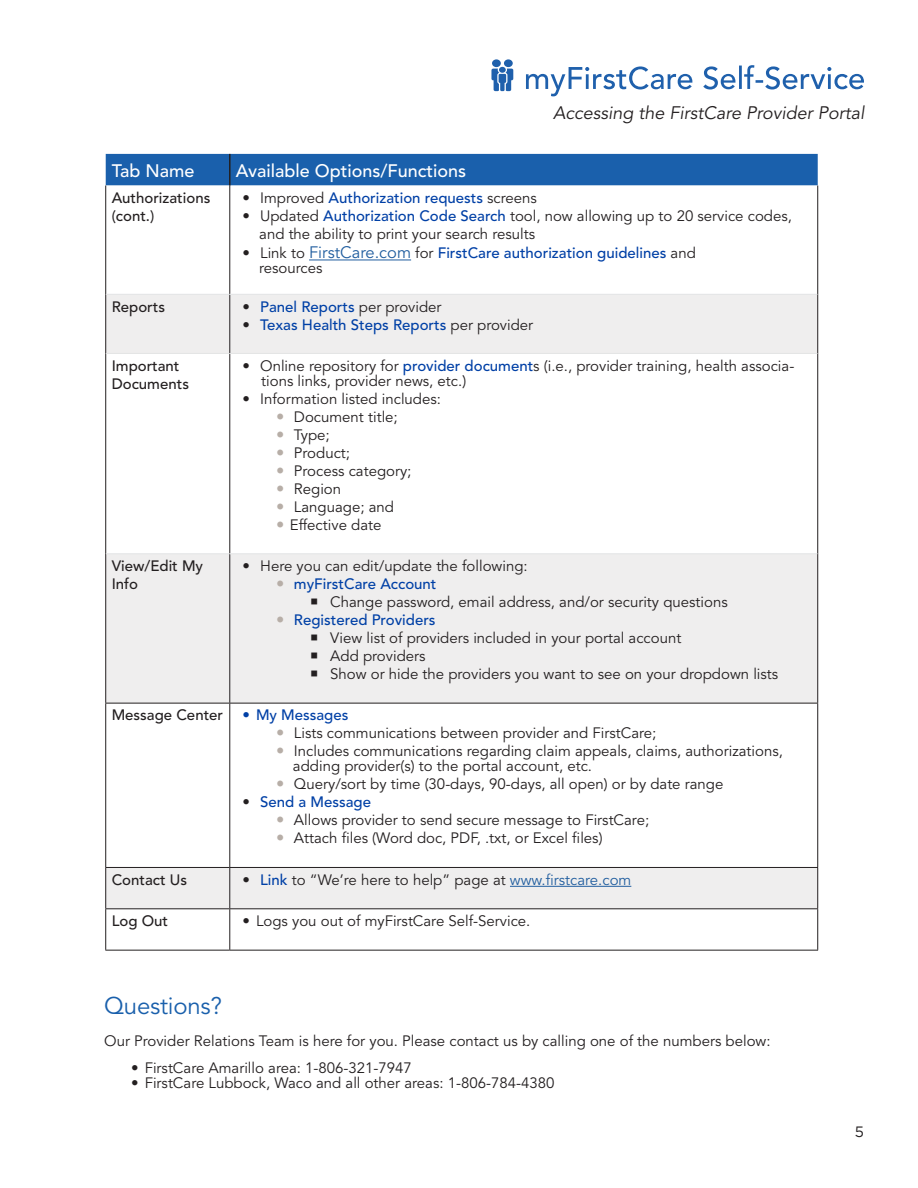
<style>
.page{position:relative;width:918px;height:1188px;background:#fff}
.page>*{position:absolute;margin:0;border:0;box-sizing:border-box;transform-origin:0 0}
.t1{font:24px "Avenir LT Std";letter-spacing:-.01em;color:#1a60ac}
.t2{font:italic 18px "Avenir LT Std";color:#231f20}
.t3{font:500 18px "Avenir LT Std";color:#fff}
.t4{font:15px/15px "Avenir LT Std";color:#231f20}
.t5{font:500 15px/15px "Avenir LT Std";color:#0040a6}
.t6{font:500 15px/18px "Avenir LT Std";color:#231f20}
.t7{font:15px "Gotham";color:#231f20}
.s1{font-weight:400;color:#231f20}
.s2{font-weight:500;color:#0040a6}
.s3{font-weight:400;font-size:16.5px;color:#215e9f}
.s4{color:#231f20}
.s5{font-weight:500}
.s6{color:#215e9f}
</style>
<div class="page">
<div style="left:106px;top:154px;width:712px;height:32px;background:#1a60ac"></div>
<svg style="left:106px;top:295px;width:711px;height:613px"></svg>
<hr style="left:229px;top:154px;width:2px;height:32px;background:#231f20">
<hr style="left:105px;top:186px;width:1px;height:108px;background:#231f20">
<hr style="left:105px;top:294px;width:1px;height:59px;background:#231f20">
<hr style="left:105px;top:353px;width:1px;height:201px;background:#231f20">
<hr style="left:105px;top:554px;width:1px;height:149px;background:#231f20">
<hr style="left:105px;top:703px;width:125px;height:1px;background:#231f20">
<hr style="left:105px;top:703px;width:1px;height:164px;background:#231f20">
<hr style="left:105px;top:867px;width:125px;height:1px;background:#231f20">
<hr style="left:105px;top:868px;width:1px;height:40px;background:#231f20">
<hr style="left:105px;top:908px;width:125px;height:1px;background:#231f20">
<hr style="left:105px;top:909px;width:1px;height:41px;background:#231f20">
<hr style="left:105px;top:950px;width:125px;height:1px;background:#231f20">
<hr style="left:106px;top:294px;width:124px;height:1px;background:#e3e4e5">
<hr style="left:106px;top:353px;width:124px;height:1px;background:#e3e4e5">
<hr style="left:106px;top:553px;width:124px;height:1px;background:#e3e4e5">
<hr style="left:229px;top:186px;width:1px;height:108px;background:#231f20">
<hr style="left:817px;top:186px;width:1px;height:108px;background:#231f20">
<hr style="left:229px;top:295px;width:1px;height:58px;background:#231f20">
<hr style="left:817px;top:294px;width:1px;height:59px;background:#231f20">
<hr style="left:229px;top:354px;width:1px;height:199px;background:#231f20">
<hr style="left:817px;top:353px;width:1px;height:201px;background:#231f20">
<hr style="left:229px;top:554px;width:1px;height:149px;background:#231f20">
<hr style="left:817px;top:554px;width:1px;height:149px;background:#231f20">
<hr style="left:230px;top:703px;width:588px;height:1px;background:#231f20">
<hr style="left:229px;top:703px;width:1px;height:164px;background:#231f20">
<hr style="left:817px;top:703px;width:1px;height:164px;background:#231f20">
<hr style="left:230px;top:867px;width:588px;height:1px;background:#231f20">
<hr style="left:229px;top:868px;width:1px;height:40px;background:#231f20">
<hr style="left:817px;top:868px;width:1px;height:40px;background:#231f20">
<hr style="left:230px;top:908px;width:588px;height:1px;background:#231f20">
<hr style="left:229px;top:909px;width:1px;height:41px;background:#231f20">
<hr style="left:817px;top:909px;width:1px;height:41px;background:#231f20">
<hr style="left:230px;top:950px;width:588px;height:1px;background:#231f20">
<hr style="left:230px;top:294px;width:587px;height:1px;background:#e3e4e5">
<hr style="left:230px;top:353px;width:587px;height:1px;background:#e3e4e5">
<hr style="left:230px;top:553px;width:587px;height:1px;background:#e3e4e5">
<hr style="left:309px;top:260px;width:102px;height:1px;background:#215e9f">
<hr style="left:510px;top:886px;width:121px;height:1px;background:#215e9f">
<svg style="left:526px;top:65px;width:338px;height:31px"></svg>
<div style="left:492px;top:59px;width:9px;height:8px;background:#1f60ac;border-radius:50%"></div>
<div style="left:504px;top:59px;width:9px;height:8px;background:#1f60ac;border-radius:50%"></div>
<div style="left:499px;top:67px;width:7px;height:6px;background:#1f60ac;border-radius:50%"></div>
<svg style="left:491px;top:69px;width:22px;height:22px"></svg>
<svg style="left:278px;top:413px;width:5px;height:6px"></svg>
<svg style="left:278px;top:431px;width:5px;height:6px"></svg>
<svg style="left:278px;top:449px;width:5px;height:6px"></svg>
<svg style="left:278px;top:467px;width:5px;height:6px"></svg>
<svg style="left:278px;top:485px;width:5px;height:6px"></svg>
<svg style="left:278px;top:503px;width:5px;height:6px"></svg>
<svg style="left:278px;top:521px;width:5px;height:6px"></svg>
<svg style="left:278px;top:581px;width:5px;height:6px"></svg>
<svg style="left:311px;top:599px;width:6px;height:6px"></svg>
<svg style="left:278px;top:617px;width:5px;height:6px"></svg>
<svg style="left:311px;top:635px;width:6px;height:6px"></svg>
<svg style="left:311px;top:653px;width:6px;height:6px"></svg>
<svg style="left:311px;top:671px;width:6px;height:6px"></svg>
<svg style="left:278px;top:730px;width:5px;height:6px"></svg>
<svg style="left:278px;top:748px;width:5px;height:6px"></svg>
<svg style="left:278px;top:781px;width:5px;height:6px"></svg>
<svg style="left:278px;top:817px;width:5px;height:6px"></svg>
<svg style="left:278px;top:835px;width:5px;height:6px"></svg>
<p class="t2" style="left:553px;top:103px;width:313px">Accessing the FirstCare Provider Portal</p>
<p class="t3" style="left:112px;top:160px;width:84px">Tab Name</p>
<p class="t3" style="left:236px;top:160px;width:232px">Available Options/Functions</p>
<p class="t6" style="left:112px;top:189px;width:100px">Authorizations (cont.)</p>
<p class="t5" style="left:243px;top:190px;width:296px"><span class="s1">• Improved</span> Authorization requests <span class="s1">screens</span></p>
<p class="t4" style="left:259px;top:207px;width:534px;line-height:18px;text-indent:-17px">• Updated <span class="s2">Authorization Code Search</span> tool, now allowing up to 20 service codes, and the ability to print your search results</p>
<p class="t5" style="left:259px;top:246px;width:438px;text-indent:-17px"><span class="s1">• Link to</span> <span class="s3">FirstCare.com</span> <span class="s1">for</span> FirstCare authorization guidelines <span class="s1">and resources</span></p>
<p class="t6" style="left:112px;top:298px;width:55px">Reports</p>
<p class="t5" style="left:243px;top:299px;width:201px"><span class="s4">•</span> Panel Reports <span class="s1">per provider</span></p>
<p class="t5" style="left:243px;top:317px;width:292px"><span class="s4">•</span> Texas Health Steps Reports <span class="s1">per provider</span></p>
<p class="t6" style="left:112px;top:357px;width:79px">Important<br>Documents</p>
<p class="t4" style="left:261px;top:358px;width:535px;text-indent:-19px">• Online repository for <span class="s2">provider document</span>s (i.e., provider training, health associa&shy;tions links, provider news, etc.)</p>
<p class="t4" style="left:243px;top:391px;width:200px">• Information listed includes:</p>
<p class="t4" style="left:294px;top:409px;width:105px">Document title;</p>
<p class="t4" style="left:294px;top:427px;width:37px">Type;</p>
<p class="t4" style="left:294px;top:445px;width:58px">Product;</p>
<p class="t4" style="left:294px;top:463px;width:119px">Process category;</p>
<p class="t4" style="left:294px;top:481px;width:49px">Region</p>
<p class="t4" style="left:294px;top:499px;width:102px">Language; and</p>
<p class="t4" style="left:290px;top:517px;width:93px">Effective date</p>
<p class="t6" style="left:112px;top:557px;width:93px">View/Edit My<br>Info</p>
<p class="t4" style="left:243px;top:559px;width:287px">• Here you can edit/update the following:</p>
<p class="t5" style="left:294px;top:577px;width:144px">myFirstCare Account</p>
<p class="t4" style="left:330px;top:595px;width:399px">Change password, email address, and/or security questions</p>
<p class="t5" style="left:294px;top:613px;width:143px">Registered Providers</p>
<p class="t4" style="left:330px;top:631px;width:353px">View list of providers included in your portal account</p>
<p class="t4" style="left:330px;top:649px;width:97px">Add providers</p>
<p class="t4" style="left:330px;top:667px;width:450px">Show or hide the providers you want to see on your dropdown lists</p>
<p class="t6" style="left:112px;top:707px;width:113px">Message Center</p>
<p class="t5" style="left:243px;top:708px;width:107px">• My Messages</p>
<p class="t4" style="left:294px;top:726px;width:364px">Lists communications between provider and FirstCare;</p>
<p class="t4" style="left:293px;top:744px;width:491px">Includes communications regarding claim appeals, claims, authorizations, adding provider(s) to the portal account, etc.</p>
<p class="t4" style="left:294px;top:777px;width:431px">Query/sort by time (30-days, 90-days, all open) or by date range</p>
<p class="t5" style="left:243px;top:795px;width:130px"><span class="s4">•</span> Send a Message</p>
<p class="t4" style="left:294px;top:813px;width:357px">Allows provider to send secure message to FirstCare;</p>
<p class="t4" style="left:294px;top:831px;width:310px">Attach files (Word doc, PDF, .txt, or Excel files)</p>
<p class="t6" style="left:112px;top:871px;width:77px">Contact Us</p>
<p class="t4" style="left:243px;top:872px;width:390px"><span class="s5">•</span> <span class="s2">Link</span> to “We’re here to help” page at <span class="s6">www.firstcare.com</span></p>
<p class="t6" style="left:112px;top:912px;width:58px">Log Out</p>
<p class="t4" style="left:243px;top:914px;width:289px">• Logs you out of myFirstCare Self-Service.</p>
<p class="t1" style="left:104px;top:992px;width:119px">Questions?</p>
<p class="t4" style="left:104px;top:1033px;width:668px">Our Provider Relations Team is here for you. Please contact us by calling one of the numbers below:</p>
<p class="t4" style="left:131px;top:1060px;width:282px">• FirstCare Amarillo area: 1-806-321-7947</p>
<p class="t4" style="left:131px;top:1075px;width:425px">• FirstCare Lubbock, Waco and all other areas: 1-806-784-4380</p>
<p class="t7" style="left:855px;top:1122px;width:11px">5</p>
</div>
